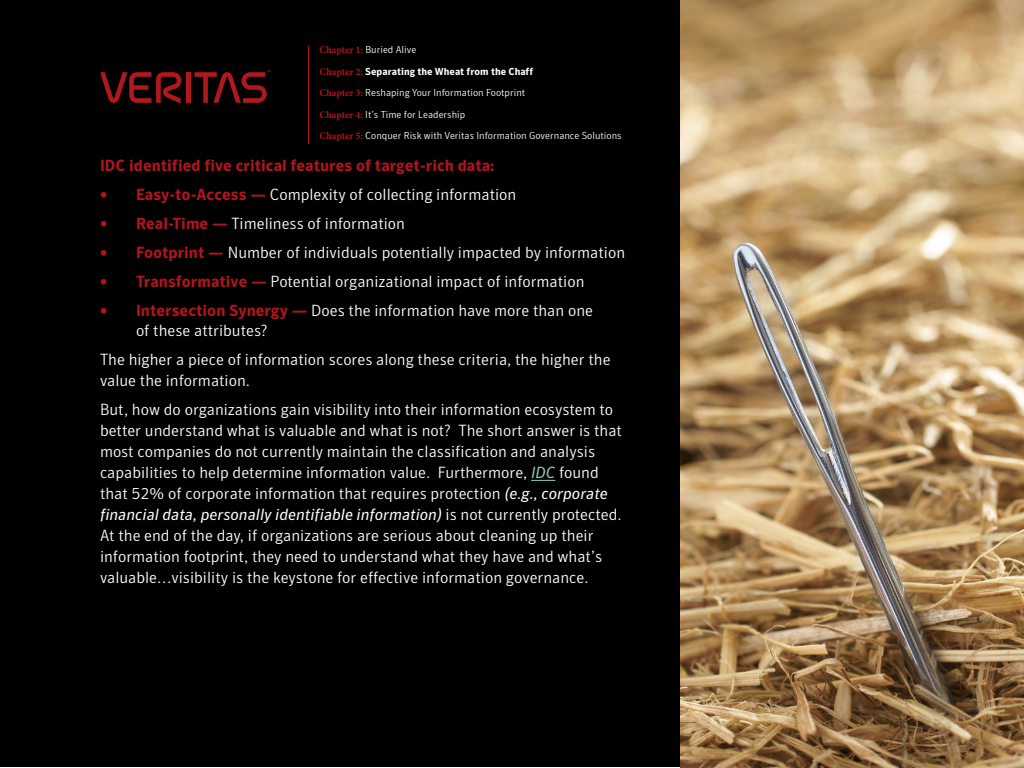
<style>
.page{position:relative;width:1024px;height:768px;background:#000}
.page>*{position:absolute;margin:0;border:0;box-sizing:border-box;transform-origin:0 0}
.t1{font:300 16px/21px "Symantec Sans";color:#fff}
.t2{font:700 16px "Symantec Sans";color:#b0151e}
.t3{font:300 10px "Symantec Sans";color:#fff}
.t4{font:700 10px "Symantec Sans";color:#fff}
.s1{font-family:"Minion Pro";font-weight:700;color:#b0151e}
.s2{font-family:"Minion Pro";color:#b0151e}
.s3{font-weight:700;color:#b0151e}
.s4{font-weight:400;font-style:italic;color:#8dcdc0}
.s5{font-weight:400;font-style:italic}
</style>
<div class="page">
<div style="left:186px;top:72px;width:5px;height:31px;background:#b1181e"></div>
<svg style="left:102px;top:72px;width:80px;height:32px"></svg>
<svg style="left:194px;top:70px;width:76px;height:33px"></svg>
<hr style="left:308px;top:46px;width:1px;height:98px;background:#b0151e">
<svg style="left:531px;top:480px;width:24px;height:1px"></svg>
<img style="left:680px;top:0;width:344px;height:768px">
<p class="t3" style="left:320px;top:44px;width:98px"><span class="s1">Chapter 1:</span> Buried Alive</p>
<p class="t3" style="left:386px;top:66px;width:137px">rating the Wheat from the Chaff</p>
<p class="t3" style="left:320px;top:108px;width:147px"><span class="s1">Chapter 4:</span> It’s Time for Leadership</p>
<p class="t4" style="left:320px;top:65px;width:215px"><span class="s2">Chapter 2:</span> Separating the Wheat from the Chaff</p>
<p class="t3" style="left:320px;top:87px;width:207px"><span class="s1">Chapter 3:</span> Reshaping Your Information Footprint</p>
<p class="t3" style="left:320px;top:130px;width:304px"><span class="s1">Chapter 5:</span> Conquer Risk with Veritas Information Governance Solutions</p>
<p class="t2" style="left:100px;top:156px;width:396px">IDC identified five critical features of target-rich data:</p>
<p class="t1" style="left:100px;top:184px;width:418px"><span class="s3">• Easy-to-Access —</span> Complexity of collecting information</p>
<p class="t1" style="left:100px;top:213px;width:307px"><span class="s3">• Real-Time —</span> Timeliness of information</p>
<p class="t1" style="left:100px;top:242px;width:527px"><span class="s3">• Footprint —</span> Number of individuals potentially impacted by information</p>
<p class="t1" style="left:100px;top:271px;width:486px"><span class="s3">• Transformative —</span> Potential organizational impact of information</p>
<p class="t1" style="left:136px;top:301px;width:459px;line-height:20px;text-indent:-36px"><span class="s3">• Intersection Synergy —</span> Does the information have more than one of these attributes?</p>
<p class="t1" style="left:100px;top:349px;width:512px">The higher a piece of information scores along these criteria, the higher the value the information.</p>
<p class="t1" style="left:100px;top:399px;width:523px">But, how do organizations gain visibility into their information ecosystem to better understand what is valuable and what is not? The short answer is that most companies do not currently maintain the classification and analysis capabilities to help determine information value. Furthermore, <span class="s4">IDC</span> found that 52% of corporate information that requires protection <span class="s5">(e.g., corporate financial data, personally identifiable information)</span> is not currently protected.<br>At the end of the day, if organizations are serious about cleaning up their information footprint, they need to understand what they have and what’s valuable…visibility is the keystone for effective information governance.</p>
</div>
